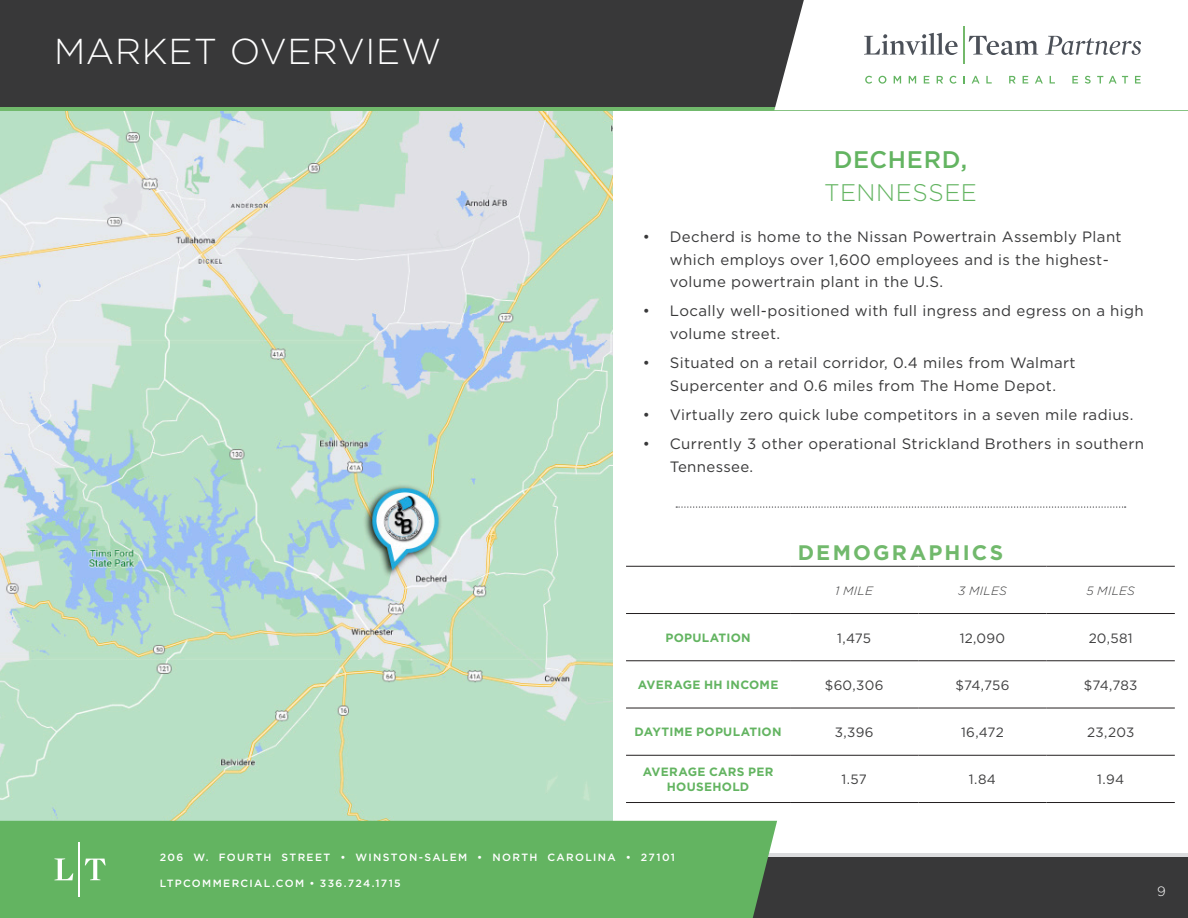
<style>
.page{position:relative;width:1188px;height:918px;background:#fff}
.page>*{position:absolute;margin:0;border:0;box-sizing:border-box;transform-origin:0 0}
.t1{font:300 36px "Gotham";letter-spacing:.02em;color:#fff}
.t2{font:300 24px "Gotham";letter-spacing:.02em;color:#63b461}
.t3{font:500 24px "Gotham";letter-spacing:.03em;color:#63b461}
.t4{font:700 21px "Gotham";letter-spacing:.105em;color:#71b96c}
.t5{font:15px/22.5px "Gotham";letter-spacing:.025em;color:#383839}
.t6{font:13.5px "Gotham";letter-spacing:.01em;color:#3e3e3f}
.t7{font:300 13.5px "Gotham";color:#fff}
.t8{font:700 12px/15px "Gotham";letter-spacing:.025em;color:#63b461;text-align:center}
.t9{font:italic 300 12px "Gotham";letter-spacing:.03em;color:#383839}
.t10{font:500 10.5px "Gotham";letter-spacing:.125em;color:#fff}
</style>
<div class="page">
<img style="left:0;top:110px;width:613px;height:711px">
<hr style="left:626px;top:613px;width:164px;height:1px;background:#231f20">
<hr style="left:790px;top:613px;width:128px;height:1px;background:#231f20">
<hr style="left:918px;top:613px;width:129px;height:1px;background:#231f20">
<hr style="left:1047px;top:613px;width:128px;height:1px;background:#231f20">
<hr style="left:626px;top:660px;width:164px;height:1px;background:#231f20">
<hr style="left:790px;top:660px;width:128px;height:1px;background:#231f20">
<hr style="left:918px;top:660px;width:129px;height:1px;background:#231f20">
<hr style="left:1047px;top:660px;width:128px;height:1px;background:#231f20">
<hr style="left:626px;top:708px;width:164px;height:1px;background:#231f20">
<hr style="left:790px;top:708px;width:128px;height:1px;background:#231f20">
<hr style="left:918px;top:708px;width:129px;height:1px;background:#231f20">
<hr style="left:1047px;top:708px;width:128px;height:1px;background:#231f20">
<hr style="left:626px;top:755px;width:164px;height:1px;background:#231f20">
<hr style="left:790px;top:755px;width:128px;height:1px;background:#231f20">
<hr style="left:918px;top:755px;width:129px;height:1px;background:#231f20">
<hr style="left:1047px;top:755px;width:128px;height:1px;background:#231f20">
<hr style="left:626px;top:566px;width:164px;height:1px;background:#231f20">
<hr style="left:790px;top:566px;width:128px;height:1px;background:#231f20">
<hr style="left:918px;top:566px;width:129px;height:1px;background:#231f20">
<hr style="left:1047px;top:566px;width:128px;height:1px;background:#231f20">
<hr style="left:626px;top:802px;width:164px;height:1px;background:#231f20">
<hr style="left:790px;top:802px;width:128px;height:1px;background:#231f20">
<hr style="left:918px;top:802px;width:129px;height:1px;background:#231f20">
<hr style="left:1047px;top:802px;width:128px;height:1px;background:#231f20">
<svg style="left:676px;top:506px;width:450px;height:2px"></svg>
<div style="left:0;top:853px;width:1188px;height:65px;background:#383839"></div>
<div style="left:0;top:0;width:1188px;height:110px;background:#383839"></div>
<hr style="left:0;top:107px;width:1188px;height:3px;background:#71b96c">
<div style="left:774px;top:0;width:414px;height:110px;background:#fff"></div>
<svg style="left:864px;top:33px;width:94px;height:22px;background:#cbcccf"></svg>
<hr style="left:963px;top:26px;width:1px;height:38px;background:#73b86a">
<svg style="left:969px;top:36px;width:69px;height:19px"></svg>
<svg style="left:1045px;top:36px;width:96px;height:19px;background:#cfd1d3"></svg>
<svg style="left:865px;top:76px;width:7px;height:8px"></svg>
<svg style="left:878px;top:76px;width:8px;height:8px"></svg>
<svg style="left:894px;top:76px;width:7px;height:8px"></svg>
<svg style="left:909px;top:76px;width:7px;height:8px"></svg>
<svg style="left:924px;top:76px;width:5px;height:8px"></svg>
<svg style="left:937px;top:76px;width:6px;height:8px"></svg>
<svg style="left:950px;top:76px;width:7px;height:8px"></svg>
<svg style="left:963px;top:76px;width:2px;height:8px"></svg>
<svg style="left:972px;top:76px;width:8px;height:8px"></svg>
<svg style="left:986px;top:76px;width:6px;height:8px"></svg>
<svg style="left:1009px;top:76px;width:7px;height:8px"></svg>
<svg style="left:1023px;top:76px;width:5px;height:8px"></svg>
<svg style="left:1035px;top:76px;width:8px;height:8px"></svg>
<svg style="left:1050px;top:76px;width:5px;height:8px"></svg>
<svg style="left:1072px;top:76px;width:6px;height:8px"></svg>
<svg style="left:1085px;top:76px;width:6px;height:8px"></svg>
<svg style="left:1097px;top:76px;width:6px;height:8px"></svg>
<svg style="left:1109px;top:76px;width:19px;height:8px"></svg>
<svg style="left:1135px;top:76px;width:6px;height:8px"></svg>
<hr style="left:0;top:853px;width:1188px;height:3px;background:#dbdcde">
<div style="left:0;top:821px;width:777px;height:97px;background:#63b461"></div>
<hr style="left:79px;top:842px;width:1px;height:55px;background:#fff">
<svg style="left:85px;top:859px;width:21px;height:21px"></svg>
<svg style="left:54px;top:858px;width:19px;height:22px"></svg>
<p class="t1" style="left:54px;top:28px;width:389px">MARKET OVERVIEW</p>
<p class="t3" style="left:834px;top:144px;width:135px">DECHERD,</p>
<p class="t2" style="left:824px;top:178px;width:154px">TENNESSEE</p>
<p class="t5" style="left:670px;top:225px;width:453px;text-indent:-27px">• Decherd is home to the Nissan Powertrain Assembly Plant which employs over 1,600 employees and is the highest&shy;volume powertrain plant in the U.S.</p>
<p class="t5" style="left:670px;top:299px;width:475px;text-indent:-27px">• Locally well-positioned with full ingress and egress on a high volume street.</p>
<p class="t5" style="left:643px;top:351px;width:434px;text-align:center">• Situated on a retail corridor, 0.4 miles from Walmart<br>Supercenter and 0.6 miles from The Home Depot.</p>
<p class="t5" style="left:643px;top:403px;width:492px">• Virtually zero quick lube competitors in a seven mile radius.</p>
<p class="t5" style="left:670px;top:432px;width:476px;text-indent:-27px">• Currently 3 other operational Strickland Brothers in southern<br>Tennessee.</p>
<p class="t4" style="left:798px;top:538px;width:207px">DEMOGRAPHICS</p>
<p class="t9" style="left:836px;top:583px;width:39px">1 MILE</p>
<p class="t9" style="left:958px;top:583px;width:50px">3 MILES</p>
<p class="t9" style="left:1086px;top:583px;width:50px">5 MILES</p>
<p class="t8" style="left:665px;top:630px;width:87px">POPULATION</p>
<p class="t6" style="left:837px;top:629px;width:35px">1,475</p>
<p class="t6" style="left:960px;top:629px;width:47px">12,090</p>
<p class="t6" style="left:1089px;top:629px;width:46px">20,581</p>
<p class="t8" style="left:638px;top:677px;width:142px">AVERAGE HH INCOME</p>
<p class="t6" style="left:825px;top:676px;width:60px">$60,306</p>
<p class="t6" style="left:956px;top:676px;width:55px">$74,756</p>
<p class="t6" style="left:1084px;top:676px;width:55px">$74,783</p>
<p class="t8" style="left:635px;top:725px;width:148px">DAYTIME POPULATION</p>
<p class="t6" style="left:835px;top:724px;width:40px">3,396</p>
<p class="t6" style="left:961px;top:724px;width:44px">16,472</p>
<p class="t6" style="left:1087px;top:724px;width:49px">23,203</p>
<p class="t8" style="left:643px;top:764px;width:132px">AVERAGE CARS PER<br>HOUSEHOLD</p>
<p class="t6" style="left:841px;top:771px;width:27px">1.57</p>
<p class="t6" style="left:969px;top:771px;width:29px">1.84</p>
<p class="t6" style="left:1097px;top:771px;width:29px">1.94</p>
<p class="t10" style="left:160px;top:850px;width:517px">206 W. FOURTH STREET • WINSTON-SALEM • NORTH CAROLINA • 27101</p>
<p class="t10" style="left:160px;top:876px;width:243px">LTPCOMMERCIAL.COM • 336.724.1715</p>
<p class="t7" style="left:1157px;top:883px;width:10px">9</p>
</div>
